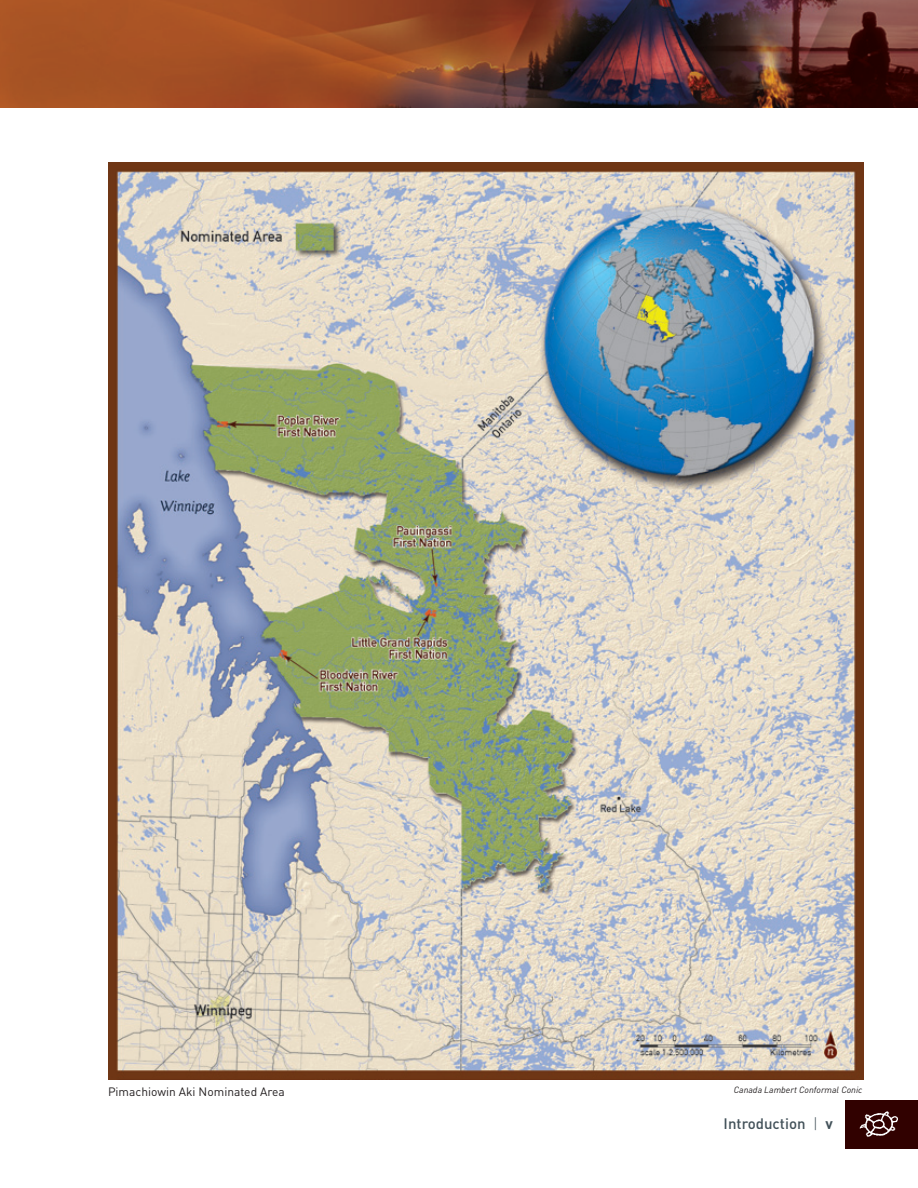
<style>
.page{position:relative;width:918px;height:1188px;background:#fff}
.page>*{position:absolute;margin:0;border:0;box-sizing:border-box;transform-origin:0 0}
.t1{font:500 15px "DIN";color:#425159}
.t2{font:12px "DIN";color:#231f20}
.t3{font:italic 9px "DIN";color:#231f20}
.s1{font-weight:300}
.s2{font-weight:700}
</style>
<div class="page">
<div style="left:845px;top:1100px;width:73px;height:48px;background:#310100"></div>
<svg style="left:860px;top:1111px;width:38px;height:26px"></svg>
<img style="left:0;top:0;width:918px;height:108px">
<img style="left:108px;top:162px;width:756px;height:918px">
<p class="t2" style="left:108px;top:1084px;width:178px">Pimachiowin Aki Nominated Area</p>
<p class="t3" style="left:734px;top:1084px;width:130px">Canada Lambert Conformal Conic</p>
<p class="t1" style="left:724px;top:1114px;width:111px">Introduction <span class="s1">|</span> <span class="s2">v</span></p>
</div>
